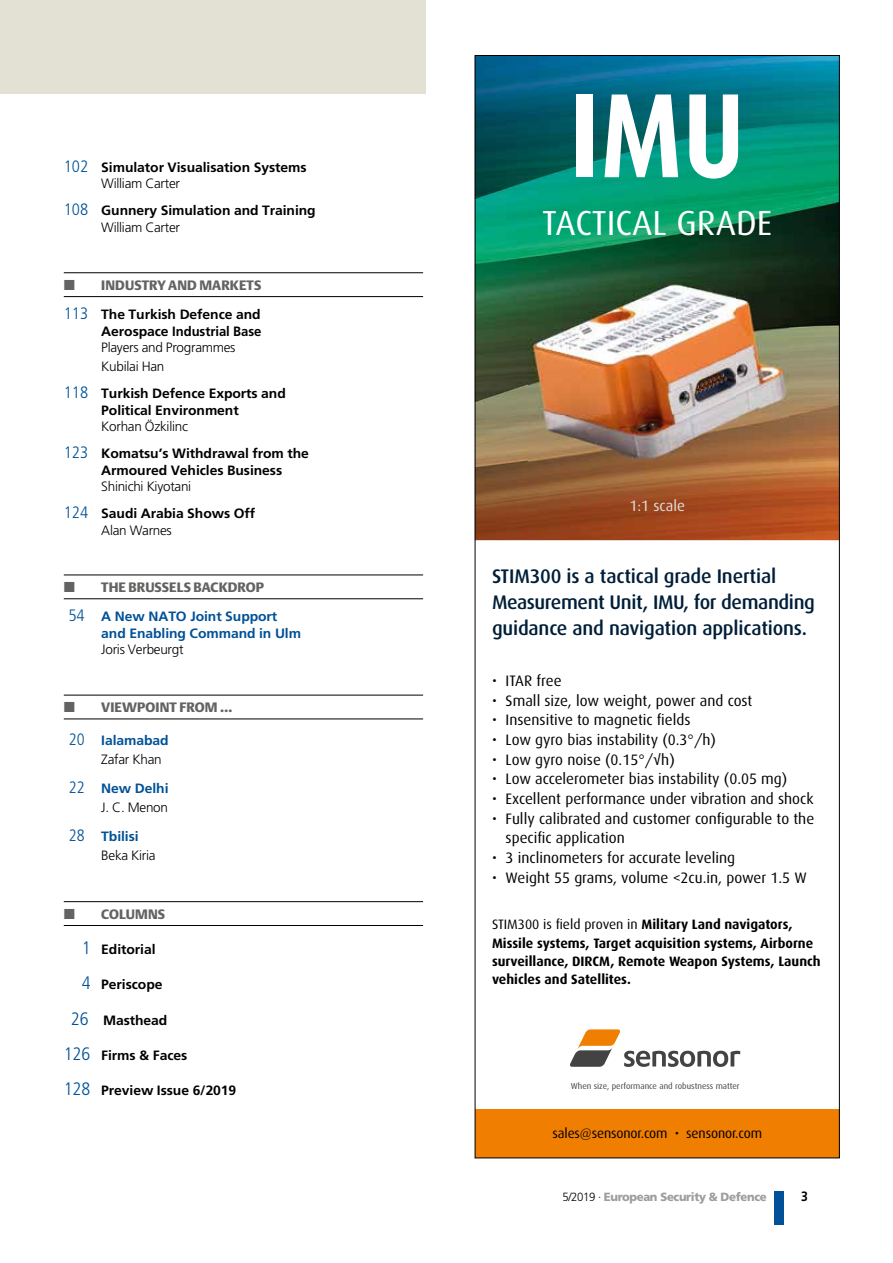
<style>
.page{position:relative;width:893px;height:1263px;background:#fff}
.page>*{position:absolute;margin:0;border:0;box-sizing:border-box;transform-origin:0 0}
.t1{font:700 120.15px "Dax Condensed";color:#fff}
.t2{font:34.8px "Dax";color:#fff}
.t3{font:500 19.65px/25.8px "Dax";letter-spacing:-.01em;color:#001e38}
.t4{font:15.15px/19.6px "Dax";color:#000}
.t5{font:15.15px "Dax";color:#dfdfe0}
.t6{font:700 13.65px/18.1px "Dax";color:#000}
.t7{font:13.65px "Dax";letter-spacing:-.01em;color:#000}
.t8{font:700 13.5px/16.5px "Frutiger";letter-spacing:-.005em;color:#000}
.t9{font:700 13.5px/29.2px "Frutiger";letter-spacing:-.005em;color:#005197}
.t10{font:300 13.5px/18.6px "Frutiger LT Pro";letter-spacing:-.02em;color:#000;text-align:right}
.t11{font:700 13.5px/18.6px "Frutiger LT Pro";letter-spacing:-.005em;color:#005197}
.t12{font:13.5px "DTL Argo ST Black";letter-spacing:.01em;color:#636362}
.t13{font:13.5px "DTL Argo T Black";letter-spacing:.01em;color:#636362}
.t14{font:700 13.5px "Frutiger";letter-spacing:-.005em;color:#000;scale:.9 1}
.t15{font:900 11.85px "Frutiger";letter-spacing:-.03em;color:#9c9d9d;scale:.96 1}
.t16{font:8.55px "Dax";color:#444343}
.s1{font-weight:300;font-stretch:condensed;font-size:16.5px;color:#005197}
.s2{font-family:"Frutiger LT Pro";font-weight:300}
.s3{font-family:"DTL Argo T Black";font-weight:400;color:#636362}
.s4{font-family:"DTL Argo ST Black";font-weight:400;color:#636362}
.s5{font-weight:300;font-stretch:condensed;font-size:16.5px}
.s6{font-family:"Frutiger LT Pro";font-weight:300;color:#000}
.s7{font-family:"Frutiger";font-weight:300;font-stretch:condensed;font-size:16.5px}
.s8{font-weight:300;color:#000}
.s9{font-family:"Frutiger";font-stretch:condensed;font-size:16.5px;color:#005197}
.s10{font-weight:700;color:#005197}
.s11{font-weight:300;font-stretch:condensed;font-size:18px;color:#005197}
.s12{font-weight:400}
</style>
<div class="page">
<div style="left:0;top:0;width:425px;height:94px;background:#e3e1d4"></div>
<div style="left:774px;top:1191px;width:10px;height:33px;background:#005197"></div>
<img style="left:477px;top:57px;width:361px;height:483px">
<div style="left:475px;top:1109px;width:365px;height:49px;background:#f07e00"></div>
<svg style="left:570px;top:1029px;width:170px;height:38px"></svg>
<img style="left:529px;top:276px;width:260px;height:186px">
<hr style="left:64px;top:272px;width:359px;height:1px;background:#000">
<hr style="left:64px;top:296px;width:359px;height:1px;background:#000">
<hr style="left:64px;top:575px;width:359px;height:1px;background:#000">
<hr style="left:64px;top:598px;width:359px;height:1px;background:#000">
<hr style="left:64px;top:695px;width:359px;height:1px;background:#000">
<hr style="left:64px;top:719px;width:359px;height:1px;background:#000">
<hr style="left:64px;top:901px;width:359px;height:1px;background:#000">
<hr style="left:64px;top:925px;width:359px;height:1px;background:#000">
<p class="t8" style="left:101px;top:159px;width:207px;text-indent:-38px"><span class="s1">102</span> Simulator Visualisation Systems<br><span class="s2">William Carter</span></p>
<p class="t8" style="left:101px;top:203px;width:216px;text-indent:-38px"><span class="s1">108</span> Gunnery Simulation and Training<br><span class="s2">William Carter</span></p>
<p class="t8" style="left:64px;top:271px;width:199px;line-height:29.2px;text-align:right"><span class="s3">INDUSTRY AND MARKETS<br></span><span class="s1">113</span> The Turkish Defence and</p>
<p class="t8" style="left:101px;top:323px;width:162px">Aerospace Industrial Base<br><span class="s2">Players and Programmes</span></p>
<p class="t8" style="left:64px;top:353px;width:224px;line-height:27.2px;text-indent:38px"><span class="s2">Kubilai Han<br></span><span class="s1">118</span> Turkish Defence Exports and</p>
<p class="t8" style="left:101px;top:402px;width:139px">Political Environment<br><span class="s2">Korhan Özkilinc</span></p>
<p class="t8" style="left:101px;top:445px;width:209px;text-indent:-38px"><span class="s1">123</span> Komatsu’s Withdrawal from the<br>Armoured Vehicles Business<br><span class="s2">Shinichi Kiyotani</span></p>
<p class="t8" style="left:101px;top:505px;width:156px;text-indent:-38px"><span class="s1">124</span> Saudi Arabia Shows Off<br><span class="s2">Alan Warnes</span></p>
<p class="t9" style="left:68px;top:573px;width:210px;text-indent:33px"><span class="s4">THE BRUSSELS BACKDROP<br></span><span class="s5">54</span> A New NATO Joint Support</p>
<p class="t9" style="left:101px;top:625px;width:201px;line-height:16.5px">and Enabling Command in Ulm<br><span class="s6">Joris Verbeurgt</span></p>
<p class="t12" style="left:101px;top:699px;width:133px">VIEWPOINT FROM …</p>
<p class="t11" style="left:101px;top:731px;width:69px;text-indent:-32px"><span class="s7">20</span> Ialamabad<br><span class="s8">Zafar Khan</span></p>
<p class="t10" style="left:69px;top:779px;width:101px"><span class="s9">22</span> <span class="s10">New Delhi<br></span>J. C. Menon</p>
<p class="t10" style="left:101px;top:827px;width:56px;text-align:left;text-indent:-32px"><span class="s9">28</span> <span class="s10">Tbilisi<br></span>Beka Kiria</p>
<p class="t13" style="left:101px;top:906px;width:65px">COLUMNS</p>
<p class="t8" style="left:82px;top:941px;width:75px"><span class="s11">1</span> Editorial</p>
<p class="t8" style="left:82px;top:976px;width:82px"><span class="s11">4</span> Periscope</p>
<p class="t8" style="left:71px;top:1012px;width:98px"><span class="s11">26</span> Masthead</p>
<p class="t8" style="left:64px;top:1047px;width:125px"><span class="s11">126</span> Firms &amp; Faces</p>
<p class="t8" style="left:64px;top:1082px;width:174px"><span class="s11">128</span> Preview Issue 6/2019</p>
<p class="t1" style="left:569px;top:69px;width:177px">IMU</p>
<p class="t2" style="left:542px;top:203px;width:232px">TACTICAL GRADE</p>
<p class="t5" style="left:629px;top:498px;width:57px">1:1 scale</p>
<p class="t3" style="left:492px;top:564px;width:324px">STIM300 is a tactical grade Inertial<br>Measurement Unit, IMU, for demanding guidance and navigation applications.</p>
<p class="t4" style="left:492px;top:671px;width:71px">• ITAR free</p>
<p class="t4" style="left:492px;top:691px;width:262px">• Small size, low weight, power and cost</p>
<p class="t4" style="left:492px;top:710px;width:200px">• Insensitive to magnetic fields</p>
<p class="t4" style="left:492px;top:730px;width:226px">• Low gyro bias instability (0.3°/h)</p>
<p class="t4" style="left:492px;top:750px;width:184px">• Low gyro noise (0.15°/√h)</p>
<p class="t4" style="left:492px;top:769px;width:297px">• Low accelerometer bias instability (0.05 mg)</p>
<p class="t4" style="left:492px;top:789px;width:323px">• Excellent performance under vibration and shock</p>
<p class="t4" style="left:506px;top:809px;width:310px;text-indent:-14px">• Fully calibrated and customer configur able to the specific application</p>
<p class="t4" style="left:492px;top:848px;width:245px">• 3 inclinometers for accurate leveling</p>
<p class="t4" style="left:492px;top:868px;width:316px">• Weight 55 grams, volume &lt;2cu.in, power 1.5 W</p>
<p class="t6" style="left:492px;top:916px;width:330px"><span class="s12">STIM300 is field proven in</span> Military Land navigators, Missile systems, Target acquisition systems, Airborne surveillance, DIRCM, Remote Weapon Systems, Launch vehicles and Satellites.</p>
<p class="t16" style="left:571px;top:1081px;width:170px">When size, performance and robustness matter</p>
<p class="t7" style="left:552px;top:1125px;width:211px">sales@sensonor.com • sensonor.com</p>
<p class="t15" style="left:562px;top:1189px;width:214px"><span class="s8">5/2019</span> <span class="s6">·</span> European Security &amp; Defence</p>
<p class="t14" style="left:801px;top:1189px;width:9px">3</p>
</div>
